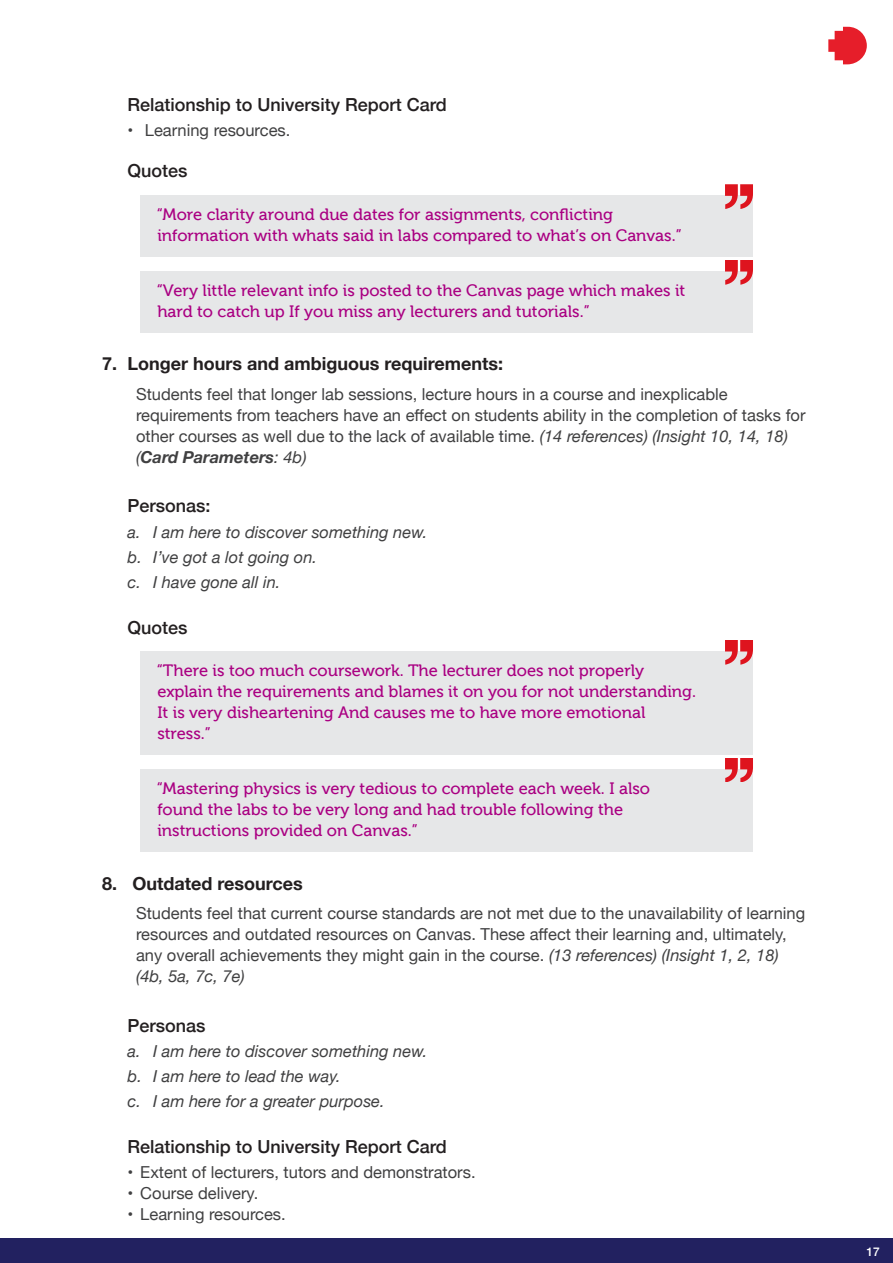
<style>
.page{position:relative;width:893px;height:1263px;background:#fff}
.page>*{position:absolute;margin:0;border:0;box-sizing:border-box;transform-origin:0 0}
.t1{font:500 18px "Helvetica Neue";color:#231f20}
.t2{font:700 18px "Helvetica Neue";color:#231f20}
.Paragraph_indent{font:16.5px/21px "Helvetica Neue";color:#404041}
.quote_indent{font:16.5px/21px "Museo 500";color:#aa0082}
.t3{font:italic 16.5px "Helvetica Neue";color:#404041}
.t4{font:500 12px "Helvetica Neue";color:#fff}
.s1{font-style:italic}
.s2{font-weight:700;font-style:italic}
</style>
<div class="page">
<div style="left:0;top:1238px;width:893px;height:25px;background:#222160"></div>
<svg style="left:828px;top:27px;width:39px;height:37px"></svg>
<div style="left:140px;top:195px;width:613px;height:62px;background:#e6e7e8"></div>
<div style="left:140px;top:271px;width:613px;height:62px;background:#e6e7e8"></div>
<div style="left:140px;top:651px;width:613px;height:104px;background:#e6e7e8"></div>
<div style="left:140px;top:769px;width:613px;height:83px;background:#e6e7e8"></div>
<svg style="left:725px;top:185px;width:28px;height:23px"></svg>
<svg style="left:725px;top:261px;width:28px;height:23px"></svg>
<svg style="left:725px;top:640px;width:28px;height:24px"></svg>
<svg style="left:725px;top:758px;width:28px;height:24px"></svg>
<h6 class="t1" style="left:128px;top:90px;width:321px">Relationship to University Report Card</h6>
<p class="Paragraph_indent" style="left:128px;top:121px;width:164px">• Learning resources.</p>
<h6 class="t1" style="left:128px;top:156px;width:62px">Quotes</h6>
<p class="quote_indent" style="left:157px;top:204px;width:526px">“More clarity around due dates for assignments, conflicting information with whats said in labs compared to what’s on Canvas.”</p>
<p class="quote_indent" style="left:157px;top:280px;width:530px">“Very little relevant info is posted to the Canvas page which makes it hard to catch up If you miss any lecturers and tutorials.”</p>
<p class="t2" style="left:102px;top:350px;width:403px">7. Longer hours and ambiguous requirements:</p>
<p class="Paragraph_indent" style="left:136px;top:384px;width:671px">Students feel that longer lab sessions, lecture hours in a course and inexplicable requirements from teachers have an effect on students ability in the completion of tasks for other courses as well due to the lack of available time. <span class="s1">(14 references) (Insight 10, 14, 18) (</span><span class="s2">Card Parameters</span><span class="s1">: 4b)</span></p>
<h6 class="t1" style="left:128px;top:492px;width:85px">Personas:</h6>
<p class="t3" style="left:128px;top:520px;width:301px">a. I am here to discover something new.</p>
<p class="t3" style="left:128px;top:545px;width:191px">b. I’ve got a lot going on.</p>
<p class="t3" style="left:128px;top:570px;width:154px">c. I have gone all in.</p>
<h6 class="t1" style="left:128px;top:613px;width:62px">Quotes</h6>
<p class="quote_indent" style="left:157px;top:660px;width:541px">“There is too much coursework. The lecturer does not properly explain the requirements and blames it on you for not understanding.<br>It is very disheartening And causes me to have more emotional stress.”</p>
<p class="quote_indent" style="left:157px;top:778px;width:495px">“Mastering physics is very tedious to complete each week. I also found the labs to be very long and had trouble following the instructions provided on Canvas.”</p>
<p class="t2" style="left:102px;top:869px;width:202px">8. Outdated resources</p>
<p class="Paragraph_indent" style="left:136px;top:904px;width:671px">Students feel that current course standards are not met due to the unavailability of learning resources and outdated resources on Canvas. These affect their learning and, ultimately, any overall achievements they might gain in the course. <span class="s1">(13 references) (Insight 1, 2, 18) (4b, 5a, 7c, 7e)</span></p>
<h6 class="t1" style="left:128px;top:1011px;width:80px">Personas</h6>
<p class="t3" style="left:128px;top:1039px;width:301px">a. I am here to discover something new.</p>
<p class="t3" style="left:128px;top:1064px;width:215px">b. I am here to lead the way.</p>
<p class="t3" style="left:128px;top:1089px;width:259px">c. I am here for a greater purpose.</p>
<h6 class="t1" style="left:128px;top:1132px;width:321px">Relationship to University Report Card</h6>
<p class="Paragraph_indent" style="left:128px;top:1162px;width:350px">• Extent of lecturers, tutors and demonstrators.</p>
<p class="Paragraph_indent" style="left:128px;top:1183px;width:132px">• Course delivery.</p>
<p class="Paragraph_indent" style="left:128px;top:1204px;width:160px">• Learning resources.</p>
<p class="t4" style="left:866px;top:1241px;width:15px">17</p>
</div>
